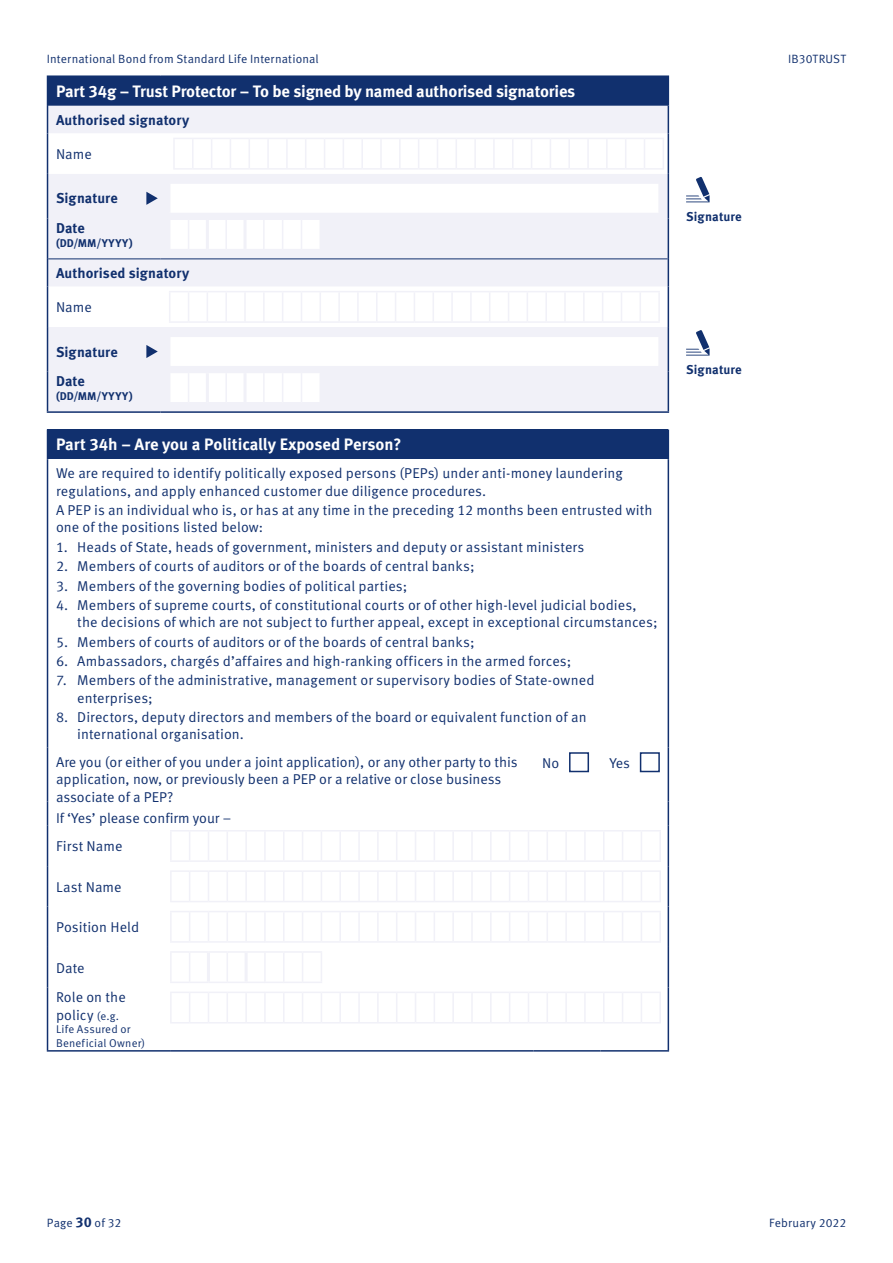
<style>
.page{position:relative;width:893px;height:1263px;background:#fff}
.page>*{position:absolute;margin:0;border:0;box-sizing:border-box;transform-origin:0 0}
.t1{font:700 16.5px "Meta Standard Life Pro TF";letter-spacing:-.01em;color:#fff}
.t2{font:14.25px/17.2px "Meta Standard Life Pro TF Norm";color:#11306e}
.t3{font:700 14.25px/29.7px "Meta Standard Life Pro TF";letter-spacing:.005em;color:#11306e}
.t4{font:700 12.75px "Meta Standard Life Pro TF";letter-spacing:.01em;color:#11306e}
.t5{font:12px "Meta Standard Life Pro TF Norm";letter-spacing:.01em;color:#11306e}
.t6{font:11.25px/13.5px "Meta Standard Life Pro TF Norm";letter-spacing:.015em;color:#11306e}
.t7{font:700 11.25px "Meta Standard Life Pro TF";letter-spacing:.065em;color:#11306e}
.s1{font-size:11.25px}
.s2{font-family:"Meta Standard Life Pro TF";font-weight:700;font-size:14.25px}
</style>
<div class="page">
<div style="left:48px;top:76px;width:620px;height:30px;background:#11306e"></div>
<div style="left:48px;top:106px;width:620px;height:305px;background:#f1f1f8"></div>
<svg style="left:48px;top:133px;width:620px;height:194px;fill:#f1f1f8"></svg>
<svg style="left:668px;top:259px;width:1px;height:28px"></svg>
<hr style="left:668px;top:133px;width:1px;height:41px;background:#11306e">
<hr style="left:668px;top:174px;width:1px;height:44px;background:#11306e">
<hr style="left:668px;top:218px;width:1px;height:41px;background:#11306e">
<hr style="left:668px;top:287px;width:1px;height:40px;background:#11306e">
<hr style="left:668px;top:327px;width:1px;height:45px;background:#11306e">
<hr style="left:668px;top:372px;width:1px;height:39px;background:#11306e">
<hr style="left:160px;top:411px;width:509px;height:2px;background:#11306e">
<hr style="left:48px;top:258px;width:112px;height:1px;background:#11306e">
<hr style="left:160px;top:258px;width:508px;height:1px;background:#11306e">
<svg style="left:47px;top:259px;width:1px;height:28px"></svg>
<hr style="left:47px;top:75px;width:113px;height:2px;background:#11306e">
<hr style="left:160px;top:75px;width:509px;height:2px;background:#11306e">
<svg style="left:47px;top:77px;width:1px;height:56px"></svg>
<hr style="left:47px;top:133px;width:1px;height:41px;background:#11306e">
<hr style="left:47px;top:174px;width:1px;height:44px;background:#11306e">
<hr style="left:47px;top:218px;width:1px;height:41px;background:#11306e">
<hr style="left:47px;top:327px;width:1px;height:45px;background:#11306e">
<hr style="left:47px;top:372px;width:1px;height:39px;background:#11306e">
<hr style="left:47px;top:287px;width:1px;height:40px;background:#11306e">
<hr style="left:47px;top:411px;width:113px;height:2px;background:#11306e">
<svg style="left:173px;top:77px;width:496px;height:93px"></svg>
<hr style="left:644px;top:168px;width:20px;height:2px;background:#f1f1f8">
<svg style="left:146px;top:192px;width:12px;height:13px"></svg>
<div style="left:170px;top:183px;width:489px;height:30px;background:#fff"></div>
<hr style="left:169px;top:182px;width:491px;height:2px;background:#f1f1f8">
<hr style="left:658px;top:184px;width:2px;height:29px;background:#f1f1f8">
<hr style="left:169px;top:213px;width:491px;height:1px;background:#f1f1f8">
<svg style="left:169px;top:184px;width:152px;height:66px"></svg>
<hr style="left:206px;top:220px;width:3px;height:29px;background:#f1f1f8">
<hr style="left:244px;top:220px;width:3px;height:29px;background:#f1f1f8">
<svg style="left:169px;top:291px;width:491px;height:32px"></svg>
<hr style="left:640px;top:321px;width:20px;height:2px;background:#f1f1f8">
<svg style="left:146px;top:345px;width:12px;height:13px"></svg>
<div style="left:170px;top:336px;width:489px;height:31px;background:#fff"></div>
<hr style="left:169px;top:336px;width:491px;height:1px;background:#f1f1f8">
<svg style="left:169px;top:337px;width:1px;height:29px"></svg>
<hr style="left:658px;top:337px;width:2px;height:29px;background:#f1f1f8">
<hr style="left:169px;top:366px;width:491px;height:1px;background:#f1f1f8">
<svg style="left:169px;top:372px;width:152px;height:32px"></svg>
<hr style="left:301px;top:402px;width:20px;height:2px;background:#f1f1f8">
<hr style="left:206px;top:373px;width:3px;height:29px;background:#f1f1f8">
<hr style="left:244px;top:373px;width:3px;height:29px;background:#f1f1f8">
<div style="left:48px;top:429px;width:620px;height:30px;background:#11306e"></div>
<hr style="left:668px;top:429px;width:1px;height:30px;background:#11306e">
<hr style="left:668px;top:459px;width:1px;height:289px;background:#11306e">
<hr style="left:668px;top:826px;width:1px;height:40px;background:#11306e">
<hr style="left:668px;top:866px;width:1px;height:40px;background:#11306e">
<hr style="left:668px;top:906px;width:1px;height:41px;background:#11306e">
<hr style="left:668px;top:947px;width:1px;height:40px;background:#11306e">
<hr style="left:668px;top:987px;width:1px;height:63px;background:#11306e">
<hr style="left:47px;top:1050px;width:123px;height:1px;background:#11306e">
<hr style="left:170px;top:1050px;width:364px;height:1px;background:#11306e">
<hr style="left:534px;top:1050px;width:67px;height:1px;background:#11306e">
<hr style="left:601px;top:1050px;width:68px;height:1px;background:#11306e">
<hr style="left:47px;top:748px;width:1px;height:53px;background:#11306e">
<svg style="left:47px;top:801px;width:1px;height:25px"></svg>
<hr style="left:47px;top:429px;width:1px;height:30px;background:#11306e">
<hr style="left:47px;top:459px;width:1px;height:289px;background:#11306e">
<hr style="left:47px;top:826px;width:1px;height:40px;background:#11306e">
<hr style="left:47px;top:866px;width:1px;height:40px;background:#11306e">
<hr style="left:47px;top:906px;width:1px;height:41px;background:#11306e">
<hr style="left:47px;top:947px;width:1px;height:40px;background:#11306e">
<hr style="left:47px;top:987px;width:1px;height:63px;background:#11306e">
<hr style="left:668px;top:748px;width:1px;height:53px;background:#11306e">
<svg style="left:668px;top:801px;width:1px;height:25px"></svg>
<svg style="left:569px;top:752px;width:21px;height:21px"></svg>
<svg style="left:639px;top:752px;width:21px;height:21px"></svg>
<svg style="left:170px;top:830px;width:491px;height:32px"></svg>
<hr style="left:641px;top:860px;width:20px;height:2px;background:#f1f1f8">
<svg style="left:170px;top:871px;width:491px;height:31px"></svg>
<svg style="left:170px;top:911px;width:491px;height:32px"></svg>
<hr style="left:641px;top:941px;width:20px;height:2px;background:#f1f1f8">
<hr style="left:170px;top:951px;width:20px;height:2px;background:#f1f1f8">
<hr style="left:170px;top:953px;width:2px;height:28px;background:#f1f1f8">
<hr style="left:170px;top:981px;width:20px;height:2px;background:#f1f1f8">
<svg style="left:189px;top:951px;width:133px;height:32px"></svg>
<hr style="left:207px;top:953px;width:3px;height:28px;background:#f1f1f8">
<hr style="left:245px;top:953px;width:3px;height:28px;background:#f1f1f8">
<svg style="left:170px;top:992px;width:491px;height:31px"></svg>
<svg style="left:686px;top:177px;width:24px;height:25px"></svg>
<svg style="left:686px;top:330px;width:24px;height:26px"></svg>
<p class="t5" style="left:47px;top:50px;width:274px">International Bond from Standard Life International</p>
<p class="t5" style="left:788px;top:50px;width:60px">IB30TRUST</p>
<p class="t1" style="left:56px;top:79px;width:521px">Part 34g – Trust Protector – To be signed by named authorised signatories</p>
<p class="t3" style="left:56px;top:104px;width:135px">Authorised signatory</p>
<p class="t2" style="left:56px;top:145px;width:37px">Name</p>
<p class="t3" style="left:56px;top:183px;width:63px">Signature<br>Date</p>
<p class="t7" style="left:56px;top:234px;width:78px">(DD/MM/YYYY)</p>
<p class="t3" style="left:56px;top:257px;width:135px">Authorised signatory</p>
<p class="t2" style="left:56px;top:298px;width:37px">Name</p>
<p class="t3" style="left:56px;top:336px;width:63px">Signature<br>Date</p>
<p class="t7" style="left:56px;top:387px;width:78px">(DD/MM/YYYY)</p>
<p class="t1" style="left:56px;top:432px;width:347px">Part 34h – Are you a Politically Exposed Person?</p>
<p class="t2" style="left:56px;top:464px;width:568px">We are required to identify politically exposed persons (PEPs) under anti-money laundering regulations, and apply enhanced customer due diligence procedures.</p>
<p class="t2" style="left:56px;top:501px;width:598px">A PEP is an individual who is, or has at any time in the preceding 12 months been entrusted with one of the positions listed below:</p>
<p class="t2" style="left:56px;top:537px;width:530px">1. Heads of State, heads of government, ministers and deputy or assistant ministers</p>
<p class="t2" style="left:56px;top:557px;width:420px">2. Members of courts of auditors or of the boards of central banks;</p>
<p class="t2" style="left:56px;top:576px;width:353px">3. Members of the governing bodies of political parties;</p>
<p class="t2" style="left:77px;top:595px;width:582px;text-indent:-21px">4. Members of supreme courts, of constitutional courts or of other high-level judicial bodies, the decisions of which are not subject to further appeal, except in exceptional circumstances;</p>
<p class="t2" style="left:56px;top:632px;width:420px">5. Members of courts of auditors or of the boards of central banks;</p>
<p class="t2" style="left:56px;top:651px;width:517px">6. Ambassadors, chargés d’affaires and high-ranking officers in the armed forces;</p>
<p class="t2" style="left:77px;top:671px;width:519px;text-indent:-21px">7. Members of the administrative, management or supervisory bodies of State-owned enterprises;</p>
<p class="t2" style="left:77px;top:707px;width:511px;text-indent:-21px">8. Directors, deputy directors and members of the board or equivalent function of an international organisation.</p>
<p class="t2" style="left:56px;top:752px;width:463px">Are you (or either of you under a joint application), or any other party to this application, now, or previously been a PEP or a relative or close business associate of a PEP?</p>
<p class="t2" style="left:542px;top:753px;width:19px">No</p>
<p class="t2" style="left:609px;top:753px;width:22px">Yes</p>
<p class="t2" style="left:56px;top:803px;width:177px;line-height:28px">If ‘Yes’ please confirm your –<br>First Name</p>
<p class="t2" style="left:56px;top:877px;width:67px">Last Name</p>
<p class="t2" style="left:56px;top:918px;width:85px">Position Held</p>
<p class="t2" style="left:56px;top:952px;width:71px;line-height:29.8px">Date<br>Role on the</p>
<p class="t2" style="left:56px;top:1005px;width:64px">policy <span class="s1">(e.g.</span></p>
<p class="t6" style="left:56px;top:1022px;width:91px">Life Assured or<br>Beneficial Owner)</p>
<p class="t4" style="left:686px;top:206px;width:57px">Signature</p>
<p class="t4" style="left:686px;top:359px;width:57px">Signature</p>
<p class="t5" style="left:47px;top:1214px;width:76px">Page <span class="s2">30</span> of 32</p>
<p class="t5" style="left:769px;top:1214px;width:78px">February 2022</p>
</div>
